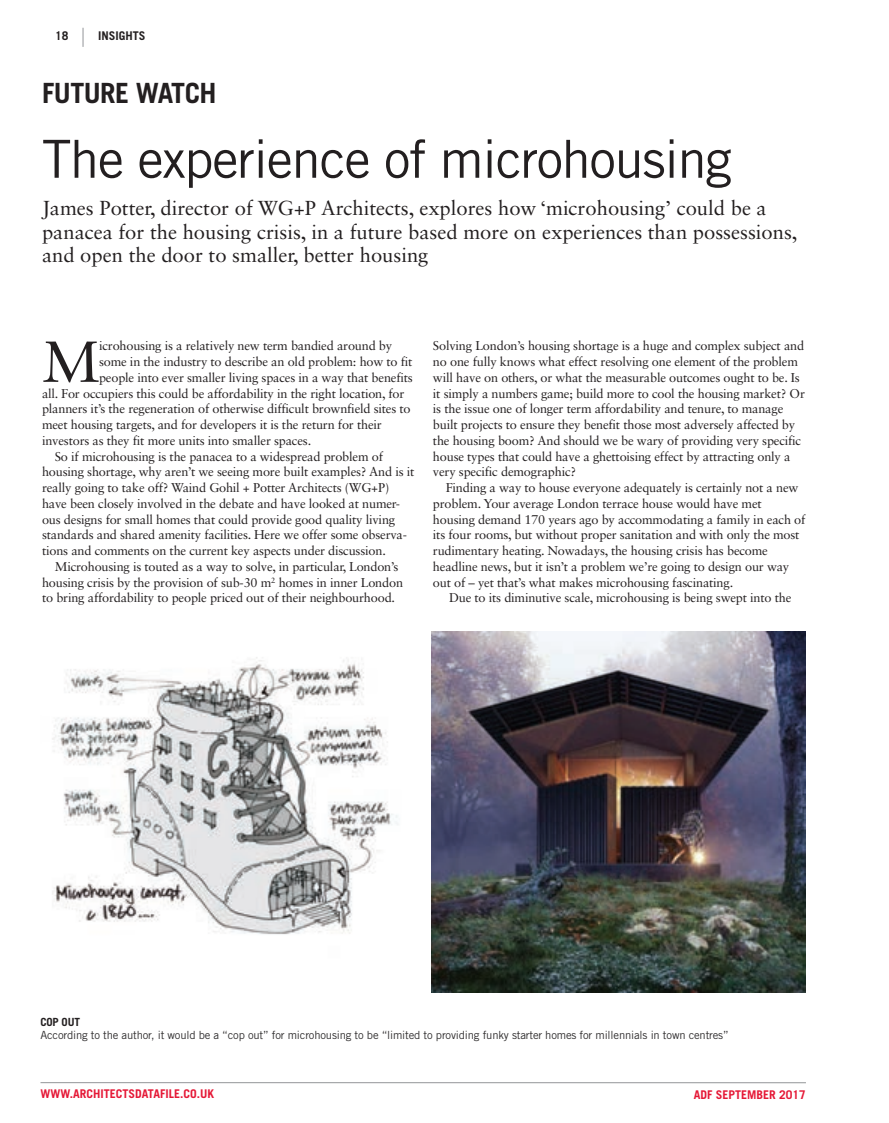
<style>
.page{position:relative;width:889px;height:1123px;background:#fff}
.page>*{position:absolute;margin:0;border:0;box-sizing:border-box;transform-origin:0 0}
.t1{font:57.9px "Sabon LT Std";color:#231f20}
.t2{font:52.5px "Trade Gothic LT Std";letter-spacing:-.025em;color:#231f20}
.t3{font:700 27.9px "Trade Gothic LT Std";letter-spacing:-.02em;color:#231f20}
.t4{font:20.25px/23.2px "Sabon LT Std";color:#231f20}
.t5{font:12.75px "Sabon LT Std";letter-spacing:-.015em;color:#231f20}
.t6{font:700 12px "Trade Gothic LT Std";color:#e51836}
.t7{font:700 12px "Trade Gothic LT Std";color:#231f20}
.t8{font:11.25px/13.8px "Trade Gothic LT Std";letter-spacing:-.015em;color:#312f30}
.s1{font-weight:700;color:#231f20}
</style>
<div class="page">
<img style="left:52px;top:657px;width:346px;height:278px">
<img style="left:431px;top:631px;width:375px;height:361px">
<svg style="left:83px;top:28px;width:1px;height:19px"></svg>
<hr style="left:41px;top:1082px;width:765px;height:1px;background:#939598">
<p class="t7" style="left:55px;top:31px;width:15px">18</p>
<p class="t7" style="left:98px;top:31px;width:49px">INSIGHTS</p>
<p class="t3" style="left:42px;top:83px;width:176px">FUTURE WATCH</p>
<p class="t2" style="left:42px;top:140px;width:691px">The experience of microhousing</p>
<p class="t4" style="left:42px;top:198px;width:757px">James Potter, director of WG+P Architects, explores how ‘microhousing’ could be a panacea for the housing crisis, in a future based more on experiences than possessions, and open the door to smaller, better housing</p>
<p class="t1" style="left:42px;top:338px;width:59px">M</p>
<p class="t5" style="left:99px;top:341px;width:295px">icrohousing is a relatively new term bandied around by</p>
<p class="t5" style="left:99px;top:356px;width:315px">some in the industry to describe an old problem: how to fit</p>
<p class="t5" style="left:99px;top:372px;width:315px">people into ever smaller living spaces in a way that benefits</p>
<p class="t5" style="left:42px;top:388px;width:364px">all. For occupiers this could be affordability in the right location, for</p>
<p class="t5" style="left:42px;top:404px;width:370px">planners it’s the regeneration of otherwise difficult brownfield sites to</p>
<p class="t5" style="left:42px;top:419px;width:341px">meet housing targets, and for developers it is the return for their</p>
<p class="t5" style="left:42px;top:435px;width:271px">investors as they fit more units into smaller spaces.</p>
<p class="t5" style="left:55px;top:451px;width:330px">So if microhousing is the panacea to a widespread problem of</p>
<p class="t5" style="left:42px;top:467px;width:374px">housing shortage, why aren’t we seeing more built examples? And is it</p>
<p class="t5" style="left:42px;top:482px;width:349px">really going to take off? Waind Gohil + Potter Architects (WG+P)</p>
<p class="t5" style="left:42px;top:498px;width:360px">have been closely involved in the debate and have looked at numer-</p>
<p class="t5" style="left:42px;top:514px;width:355px">ous designs for small homes that could provide good quality living</p>
<p class="t5" style="left:42px;top:530px;width:366px">standards and shared amenity facilities. Here we offer some observa-</p>
<p class="t5" style="left:42px;top:545px;width:345px">tions and comments on the current key aspects under discussion.</p>
<p class="t5" style="left:55px;top:561px;width:345px">Microhousing is touted as a way to solve, in particular, London’s</p>
<p class="t5" style="left:42px;top:577px;width:363px">housing crisis by the provision of sub-30 m<sup>2</sup> homes in inner London</p>
<p class="t5" style="left:42px;top:593px;width:355px">to bring affordability to people priced out of their neighbourhood.</p>
<p class="t5" style="left:433px;top:341px;width:373px">Solving London’s housing shortage is a huge and complex subject and</p>
<p class="t5" style="left:433px;top:356px;width:366px">no one fully knows what effect resolving one element of the problem</p>
<p class="t5" style="left:433px;top:372px;width:368px">will have on others, or what the measurable outcomes ought to be. Is</p>
<p class="t5" style="left:433px;top:388px;width:374px">it simply a numbers game; build more to cool the housing market? Or</p>
<p class="t5" style="left:433px;top:404px;width:352px">is the issue one of longer term affordability and tenure, to manage</p>
<p class="t5" style="left:433px;top:419px;width:364px">built projects to ensure they benefit those most adversely affected by</p>
<p class="t5" style="left:433px;top:435px;width:370px">the housing boom? And should we be wary of providing very specific</p>
<p class="t5" style="left:433px;top:451px;width:359px">house types that could have a ghettoising effect by attracting only a</p>
<p class="t5" style="left:433px;top:467px;width:145px">very specific demographic?</p>
<p class="t5" style="left:446px;top:482px;width:354px">Finding a way to house everyone adequately is certainly not a new</p>
<p class="t5" style="left:433px;top:498px;width:330px">problem. Your average London terrace house would have met</p>
<p class="t5" style="left:433px;top:514px;width:374px">housing demand 170 years ago by accommodating a family in each of</p>
<p class="t5" style="left:433px;top:530px;width:368px">its four rooms, but without proper sanitation and with only the most</p>
<p class="t5" style="left:433px;top:545px;width:336px">rudimentary heating. Nowadays, the housing crisis has become</p>
<p class="t5" style="left:433px;top:561px;width:358px">headline news, but it isn’t a problem we’re going to design our way</p>
<p class="t5" style="left:433px;top:577px;width:302px">out of – yet that’s what makes microhousing fascinating.</p>
<p class="t5" style="left:449px;top:593px;width:344px">Due to its diminutive scale, microhousing is being swept into the</p>
<p class="t8" style="left:40px;top:1015px;width:690px"><span class="s1">COP OUT<br></span>According to the author, it would be a “cop out” for microhousing to be “limited to providing funky starter homes for millennials in town centres”</p>
<p class="t6" style="left:40px;top:1089px;width:175px">WWW.ARCHITECTSDATAFILE.CO.UK</p>
<p class="t6" style="left:694px;top:1090px;width:114px">ADF SEPTEMBER 2017</p>
</div>
